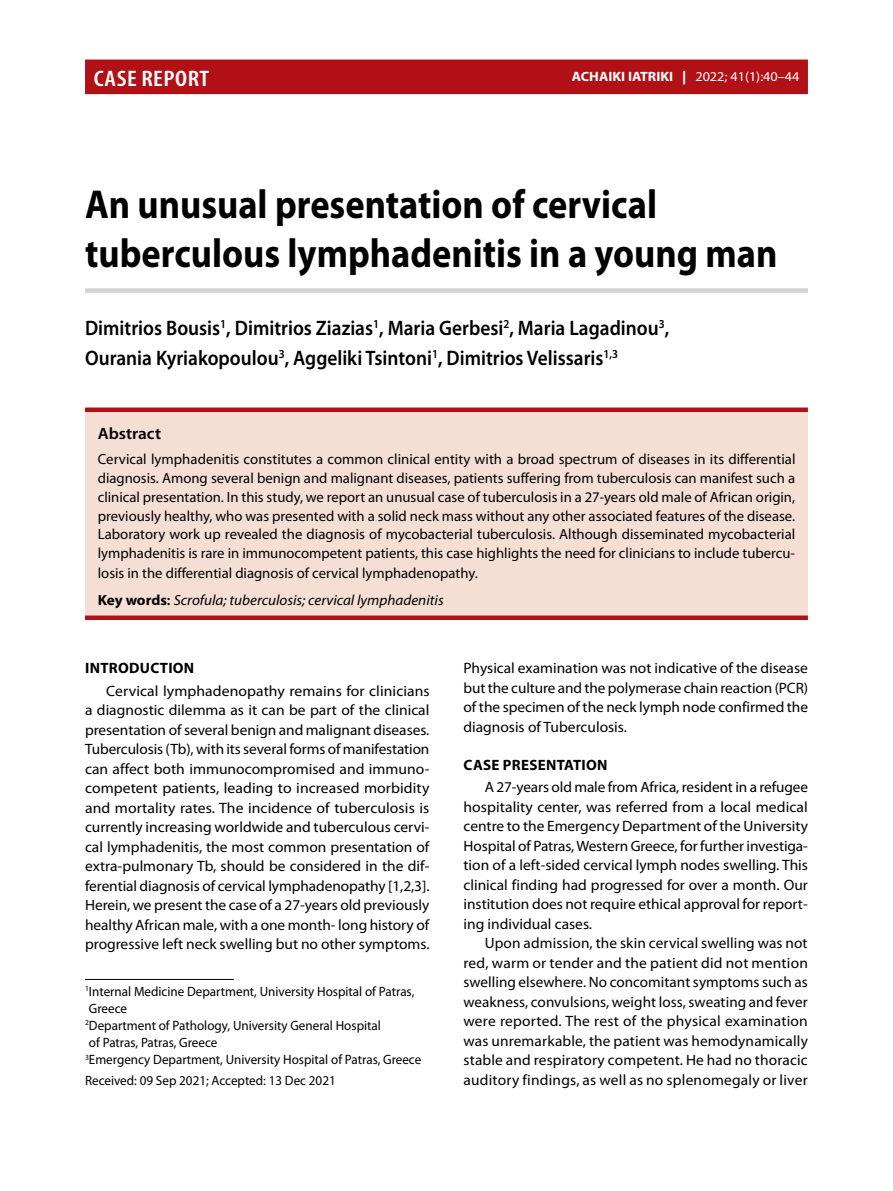
<style>
.page{position:relative;width:893px;height:1191px;background:#fff}
.page>*{position:absolute;margin:0;border:0;box-sizing:border-box;transform-origin:0 0}
.t1{font:700 40.5px/49.5px "Myriad Pro";color:#000;scale:.9 1}
.t2{font:600 condensed 22.5px "Myriad Pro";letter-spacing:.02em;color:#fff;scale:1.15 1}
.t3{font:600 21px/30px "Myriad Pro";color:#000;scale:.92 1}
.t4{font:600 16.5px "Myriad Pro";color:#000;scale:1.05 1}
.t5{font:15px/19.5px "Myriad Pro";color:#000;text-align:justify}
.t6{font:15px/19.5px "Myriad Pro";color:#000;text-align:justify;scale:1.04 1}
.t7{font:700 15px "Myriad Pro";letter-spacing:.02em;color:#000}
.t8{font:14.7px/18.9px "Myriad Pro";color:#000;text-align:justify}
.t9{font:italic 14.7px "Myriad Pro";color:#000}
.t10{font:13.5px/17.1px "Myriad Pro";color:#000}
.t11{font:13.5px "Myriad Pro";color:#fff;scale:1.05 1}
.s1{font-weight:700}
.s2{font-weight:900}
.s3{font-weight:700;font-style:normal}
.s4{font-weight:600;font-style:normal}
</style>
<div class="page">
<div style="left:85px;top:60px;width:723px;height:34px;background:#b11116"></div>
<div style="left:85px;top:288px;width:723px;height:5px;background:#d1d3d4"></div>
<div style="left:85px;top:410px;width:723px;height:208px;background:#f5dfd5"></div>
<div style="left:85px;top:615px;width:723px;height:5px;background:#b11116"></div>
<div style="left:85px;top:407px;width:723px;height:5px;background:#b11116"></div>
<hr style="left:85px;top:979px;width:149px;height:1px;background:#000">
<h2 class="t2" style="left:94px;top:64px;width:102px">CASE REPORT</h2>
<p class="t11" style="left:572px;top:68px;width:218px"><span class="s1">ACHAIKI IATRIKI</span> <span class="s2">|</span> 2022; 41(1):40–44</p>
<h1 class="t1" style="left:85px;top:178px;width:771px">An unusual presentation of cervical tuberculous lymphadenitis in a young man</h1>
<h3 class="t3" style="left:85px;top:313px;width:637px">Dimitrios Bousis<sup>1</sup>, Dimitrios Ziazias<sup>1</sup>, Maria Gerbesi<sup>2</sup>, Maria Lagadinou<sup>3</sup>,<br>Ourania Kyriakopoulou<sup>3</sup>, Aggeliki Tsintoni<sup>1</sup>, Dimitrios Velissaris<sup>1,3</sup></h3>
<p class="t4" style="left:98px;top:423px;width:62px">Abstract</p>
<p class="t8" style="left:98px;top:450px;width:699px">Cervical lymphadenitis constitutes a common clinical entity with a broad spectrum of diseases in its differential diagnosis. Among several benign and malignant diseases, patients suffering from tuberculosis can manifest such a clinical presentation. In this study, we report an unusual case of tuberculosis in a 27-years old male of African origin, previously healthy, who was presented with a solid neck mass without any other associated features of the disease.<br>Laboratory work up revealed the diagnosis of mycobacterial tuberculosis. Although disseminated mycobacterial lymphadenitis is rare in immunocompetent patients, this case highlights the need for clinicians to include tubercu&shy;losis in the differential diagnosis of cervical lymphadenopathy.</p>
<p class="t9" style="left:98px;top:591px;width:347px"><span class="s3">Key words</span><span class="s4">:</span> Scrofula; tuberculosis; cervical lymphadenitis</p>
<p class="t7" style="left:85px;top:658px;width:111px">Introduction</p>
<p class="t6" style="left:85px;top:681px;width:333px;text-indent:21px">Cervical lymphadenopathy remains for clinicians a diagnostic dilemma as it can be part of the clinical presentation of several benign and malignant diseases.<br>Tuberculosis (Tb), with its several forms of manifestation can affect both immunocompromised and immuno&shy;competent patients, leading to increased morbidity and mortality rates. The incidence of tuberculosis is currently increasing worldwide and tuberculous cervi&shy;cal lymphadenitis, the most common presentation of extra-pulmonary Tb, should be considered in the dif&shy;ferential diagnosis of cervical lymphadenopathy [1,2,3].<br>Herein, we present the case of a 27-years old previously healthy African male, with a one month- long history of progressive left neck swelling but no other symptoms.</p>
<p class="t10" style="left:85px;top:982px;width:338px"><sup>1</sup>Internal Medicine Department, University Hospital of Patras, Greece<br><sup>2</sup>Department of Pathology, University General Hospital<br>of Patras, Patras, Greece<br><sup>3</sup>Emergency Department, University Hospital of Patras, Greece</p>
<p class="t10" style="left:85px;top:1071px;width:252px">Received: 09 Sep 2021; Accepted: 13 Dec 2021</p>
<p class="t5" style="left:463px;top:658px;width:346px">Physical examination was not indicative of the disease but the culture and the polymerase chain reaction (PCR) of the specimen of the neck lymph node confirmed the diagnosis of Tuberculosis.</p>
<p class="t7" style="left:464px;top:755px;width:102px">Case presentati</p>
<p class="t7" style="left:586px;top:755px;width:23px">on</p>
<p class="t5" style="left:463px;top:777px;width:346px;text-indent:21px">A 27-years old male from Africa, resident in a refugee hospitality center, was referred from a local medical centre to the Emergency Department of the University Hospital of Patras, Western Greece, for further investiga&shy;tion of a left-sided cervical lymph nodes swelling. This clinical finding had progressed for over a month. Our institution does not require ethical approval for report&shy;ing individual cases.</p>
<p class="t5" style="left:463px;top:933px;width:346px;text-indent:21px">Upon admission, the skin cervical swelling was not red, warm or tender and the patient did not mention swelling elsewhere. No concomitant symptoms such as weakness, convulsions, weight loss, sweating and fever were reported. The rest of the physical examination was unremarkable, the patient was hemodynamically stable and respiratory competent. He had no thoracic auditory findings, as well as no splenomegaly or liver</p>
</div>
